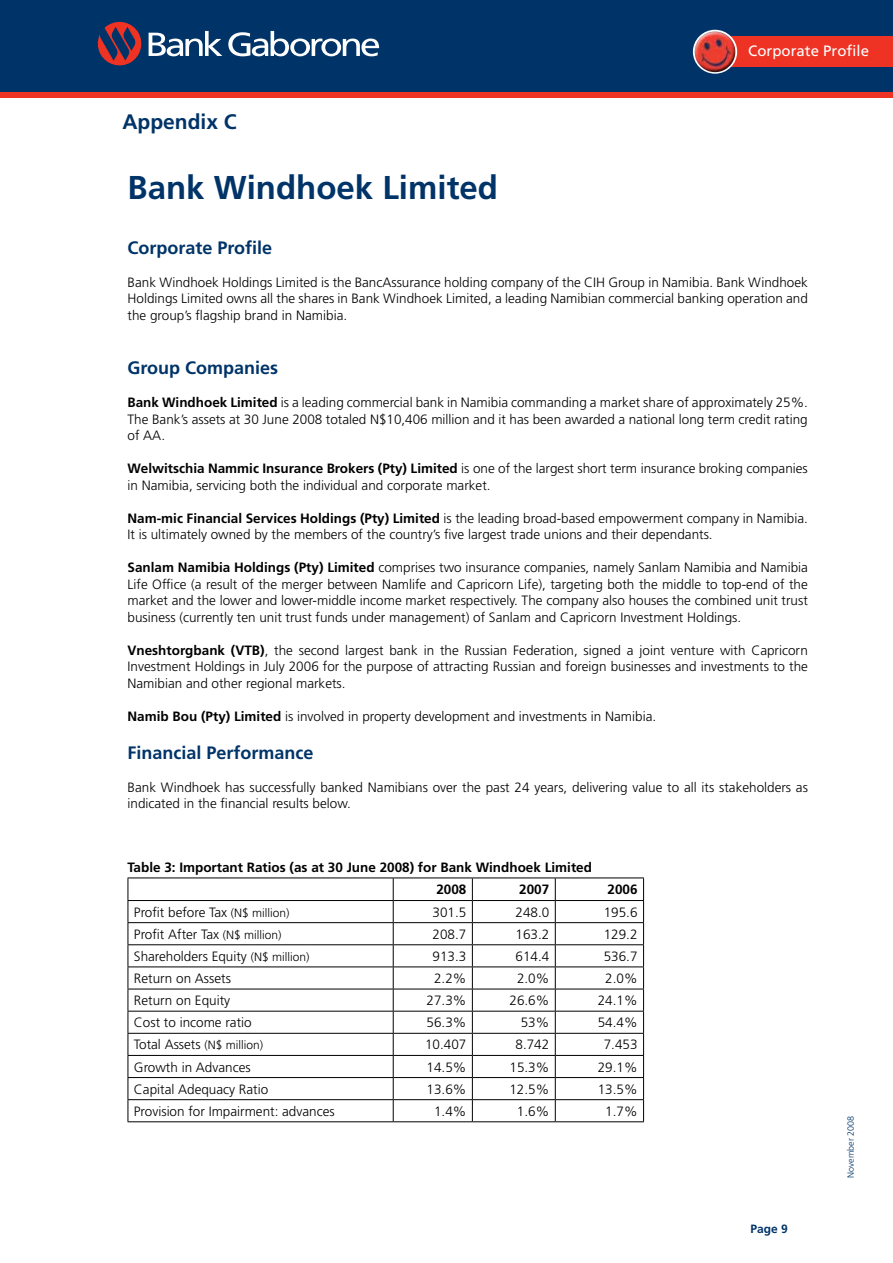
<style>
.page{position:relative;width:893px;height:1263px;background:#fff}
.page>*{position:absolute;margin:0;border:0;box-sizing:border-box;transform-origin:0 0}
.t1{font:700 33px "Frutiger LT Std";color:#003468}
.t2{font:700 21px "Frutiger LT Std";color:#003468}
.t3{font:700 18px "Frutiger LT Std";color:#003468}
.t4{font:15px "Frutiger LT Std";color:#fff}
.t5{font:300 13.5px/16.5px "Frutiger LT Std";color:#000;text-align:justify}
.t6{font:700 13.5px/22.5px "Frutiger LT Std";color:#000}
.t7{font:700 12px "Frutiger LT Std";color:#003468}
.t8{font:300 9px "Frutiger LT Std";color:#003468}
.s1{font-weight:700}
.s2{font-size:12px}
</style>
<div class="page">
<div style="left:0;top:0;width:893px;height:97px;background:#003468"></div>
<svg style="left:228px;top:31px;width:151px;height:25px"></svg>
<svg style="left:97px;top:21px;width:125px;height:45px"></svg>
<div style="left:0;top:92px;width:893px;height:6px;background:#ee3224"></div>
<div style="left:719px;top:36px;width:174px;height:31px;background:#ee3224"></div>
<div style="left:693px;top:30px;width:44px;height:44px;border:3px solid #fff;border-radius:50%"></div>
<img style="left:697px;top:32px;width:18px;height:11px">
<hr style="left:128px;top:877px;width:265px;height:1px;background:#000">
<hr style="left:393px;top:877px;width:79px;height:1px;background:#000">
<hr style="left:472px;top:877px;width:83px;height:1px;background:#000">
<hr style="left:555px;top:877px;width:89px;height:1px;background:#000">
<hr style="left:128px;top:900px;width:265px;height:1px;background:#000">
<hr style="left:393px;top:900px;width:79px;height:1px;background:#000">
<hr style="left:472px;top:900px;width:83px;height:1px;background:#000">
<hr style="left:555px;top:900px;width:89px;height:1px;background:#000">
<hr style="left:128px;top:922px;width:265px;height:1px;background:#000">
<hr style="left:393px;top:922px;width:79px;height:1px;background:#000">
<hr style="left:472px;top:922px;width:83px;height:1px;background:#000">
<hr style="left:555px;top:922px;width:89px;height:1px;background:#000">
<hr style="left:128px;top:944px;width:265px;height:1px;background:#000">
<hr style="left:393px;top:944px;width:79px;height:1px;background:#000">
<hr style="left:472px;top:944px;width:83px;height:1px;background:#000">
<hr style="left:555px;top:944px;width:89px;height:1px;background:#000">
<hr style="left:128px;top:966px;width:265px;height:1px;background:#000">
<hr style="left:393px;top:966px;width:79px;height:1px;background:#000">
<hr style="left:472px;top:966px;width:83px;height:1px;background:#000">
<hr style="left:555px;top:966px;width:89px;height:1px;background:#000">
<hr style="left:128px;top:989px;width:265px;height:1px;background:#000">
<hr style="left:393px;top:989px;width:79px;height:1px;background:#000">
<hr style="left:472px;top:989px;width:83px;height:1px;background:#000">
<hr style="left:555px;top:989px;width:89px;height:1px;background:#000">
<hr style="left:128px;top:1011px;width:265px;height:1px;background:#000">
<hr style="left:393px;top:1011px;width:79px;height:1px;background:#000">
<hr style="left:472px;top:1011px;width:83px;height:1px;background:#000">
<hr style="left:555px;top:1011px;width:89px;height:1px;background:#000">
<hr style="left:128px;top:1033px;width:265px;height:1px;background:#000">
<hr style="left:393px;top:1033px;width:79px;height:1px;background:#000">
<hr style="left:472px;top:1033px;width:83px;height:1px;background:#000">
<hr style="left:555px;top:1033px;width:89px;height:1px;background:#000">
<hr style="left:128px;top:1055px;width:265px;height:1px;background:#000">
<hr style="left:393px;top:1055px;width:79px;height:1px;background:#000">
<hr style="left:472px;top:1055px;width:83px;height:1px;background:#000">
<hr style="left:555px;top:1055px;width:89px;height:1px;background:#000">
<hr style="left:128px;top:1077px;width:265px;height:1px;background:#000">
<hr style="left:393px;top:1077px;width:79px;height:1px;background:#000">
<hr style="left:472px;top:1077px;width:83px;height:1px;background:#000">
<hr style="left:555px;top:1077px;width:89px;height:1px;background:#000">
<hr style="left:128px;top:1099px;width:265px;height:1px;background:#000">
<svg style="left:128px;top:878px;width:1px;height:243px"></svg>
<hr style="left:393px;top:1099px;width:79px;height:1px;background:#000">
<svg style="left:393px;top:878px;width:1px;height:243px"></svg>
<hr style="left:472px;top:1099px;width:83px;height:1px;background:#000">
<svg style="left:472px;top:878px;width:1px;height:243px"></svg>
<hr style="left:555px;top:1099px;width:89px;height:1px;background:#000">
<svg style="left:555px;top:878px;width:1px;height:243px"></svg>
<svg style="left:643px;top:878px;width:1px;height:243px"></svg>
<hr style="left:128px;top:1121px;width:265px;height:1px;background:#000">
<hr style="left:393px;top:1121px;width:79px;height:1px;background:#000">
<hr style="left:472px;top:1121px;width:83px;height:1px;background:#000">
<hr style="left:555px;top:1121px;width:89px;height:1px;background:#000">
<h2 class="t2" style="left:122px;top:109px;width:116px">Appendix C</h2>
<h1 class="t1" style="left:128px;top:168px;width:372px">Bank Windhoek Limited</h1>
<p class="t4" style="left:748px;top:42px;width:122px">Corporate Profile</p>
<h3 class="t3" style="left:128px;top:237px;width:146px">Corporate Profile</h3>
<p class="t5" style="left:128px;top:274px;width:682px">Bank Windhoek Holdings Limited is the BancAssurance holding company of the CIH Group in Namibia. Bank Windhoek Holdings Limited owns all the shares in Bank Windhoek Limited, a leading Namibian commercial banking operation and the group’s flagship brand in Namibia.</p>
<h3 class="t3" style="left:128px;top:357px;width:152px">Group Companies</h3>
<p class="t5" style="left:128px;top:394px;width:682px"><span class="s1">Bank Windhoek Limited</span> is a leading commercial bank in Namibia commanding a market share of approximately 25%.<br>The Bank’s assets at 30 June 2008 totaled N$10,406 million and it has been awarded a national long term credit rating of AA.</p>
<p class="t5" style="left:128px;top:460px;width:682px"><span class="s1">Welwitschia Nammic Insurance Brokers (Pty) Limited</span> is one of the largest short term insurance broking companies in Namibia, servicing both the individual and corporate market.</p>
<p class="t5" style="left:128px;top:510px;width:682px"><span class="s1">Nam-mic Financial Services Holdings (Pty) Limited</span> is the leading broad-based empowerment company in Namibia.<br>It is ultimately owned by the members of the country’s five largest trade unions and their dependants.</p>
<p class="t5" style="left:128px;top:559px;width:682px"><span class="s1">Sanlam Namibia Holdings (Pty) Limited</span> comprises two insurance companies, namely Sanlam Namibia and Namibia Life Office (a result of the merger between Namlife and Capricorn Life), targeting both the middle to top-end of the market and the lower and lower-middle income market respectively. The company also houses the combined unit trust business (currently ten unit trust funds under management) of Sanlam and Capricorn Investment Holdings.</p>
<p class="t5" style="left:128px;top:642px;width:682px"><span class="s1">Vneshtorgbank (VTB)</span>, the second largest bank in the Russian Federation, signed a joint venture with Capricorn Investment Holdings in July 2006 for the purpose of attracting Russian and foreign businesses and investments to the Namibian and other regional markets.</p>
<p class="t5" style="left:128px;top:708px;width:530px"><span class="s1">Namib Bou (Pty) Limited</span> is involved in property development and investments in Namibia.</p>
<h3 class="t3" style="left:128px;top:742px;width:188px">Financial Performance</h3>
<p class="t5" style="left:128px;top:779px;width:682px">Bank Windhoek has successfully banked Namibians over the past 24 years, delivering value to all its stakeholders as indicated in the financial results below.</p>
<p class="t6" style="left:436px;top:856px;width:157px;text-indent:-309px">Table 3: Important Ratios (as at 30 June 2008) for Bank Windhoek Limited<br>2008</p>
<p class="t6" style="left:519px;top:878px;width:32px">2007</p>
<p class="t6" style="left:607px;top:878px;width:32px">2006</p>
<p class="t5" style="left:134px;top:904px;width:157px">Profit before Tax <span class="s2">(N$ million)</span></p>
<p class="t5" style="left:433px;top:904px;width:35px">301.5</p>
<p class="t5" style="left:515px;top:904px;width:35px">248.0</p>
<p class="t5" style="left:604px;top:904px;width:35px">195.6</p>
<p class="t5" style="left:134px;top:926px;width:149px">Profit After Tax <span class="s2">(N$ million)</span></p>
<p class="t5" style="left:433px;top:926px;width:35px">208.7</p>
<p class="t5" style="left:515px;top:926px;width:35px">163.2</p>
<p class="t5" style="left:604px;top:926px;width:35px">129.2</p>
<p class="t5" style="left:134px;top:948px;width:177px">Shareholders Equity <span class="s2">(N$ million)</span></p>
<p class="t5" style="left:433px;top:948px;width:35px">913.3</p>
<p class="t5" style="left:515px;top:948px;width:35px">614.4</p>
<p class="t5" style="left:604px;top:948px;width:35px">536.7</p>
<p class="t5" style="left:134px;top:970px;width:99px">Return on Assets</p>
<p class="t5" style="left:434px;top:970px;width:34px">2.2%</p>
<p class="t5" style="left:517px;top:970px;width:34px">2.0%</p>
<p class="t5" style="left:605px;top:970px;width:34px">2.0%</p>
<p class="t5" style="left:134px;top:992px;width:98px">Return on Equity</p>
<p class="t5" style="left:427px;top:992px;width:41px">27.3%</p>
<p class="t5" style="left:509px;top:992px;width:41px">26.6%</p>
<p class="t5" style="left:598px;top:992px;width:41px">24.1%</p>
<p class="t5" style="left:134px;top:1014px;width:119px">Cost to income ratio</p>
<p class="t5" style="left:427px;top:1014px;width:41px">56.3%</p>
<p class="t5" style="left:521px;top:1014px;width:30px">53%</p>
<p class="t5" style="left:598px;top:1014px;width:41px">54.4%</p>
<p class="t5" style="left:134px;top:1037px;width:131px">Total Assets <span class="s2">(N$ million)</span></p>
<p class="t5" style="left:425px;top:1037px;width:43px">10.407</p>
<p class="t5" style="left:515px;top:1037px;width:35px">8.742</p>
<p class="t5" style="left:604px;top:1037px;width:35px">7.453</p>
<p class="t5" style="left:134px;top:1059px;width:118px">Growth in Advances</p>
<p class="t5" style="left:427px;top:1059px;width:41px">14.5%</p>
<p class="t5" style="left:509px;top:1059px;width:41px">15.3%</p>
<p class="t5" style="left:598px;top:1059px;width:41px">29.1%</p>
<p class="t5" style="left:134px;top:1081px;width:136px">Capital Adequacy Ratio</p>
<p class="t5" style="left:427px;top:1081px;width:41px">13.6%</p>
<p class="t5" style="left:509px;top:1081px;width:41px">12.5%</p>
<p class="t5" style="left:598px;top:1081px;width:41px">13.5%</p>
<p class="t5" style="left:134px;top:1103px;width:202px">Provision for Impairment: advances</p>
<p class="t5" style="left:434px;top:1103px;width:34px">1.4%</p>
<p class="t5" style="left:517px;top:1103px;width:34px">1.6%</p>
<p class="t5" style="left:605px;top:1103px;width:34px">1.7%</p>
<p class="t7" style="left:750px;top:1222px;width:39px">Page 9</p>
<p class="t8" style="left:846px;top:1178px;width:64px;rotate:-90deg">November 2008</p>
</div>
